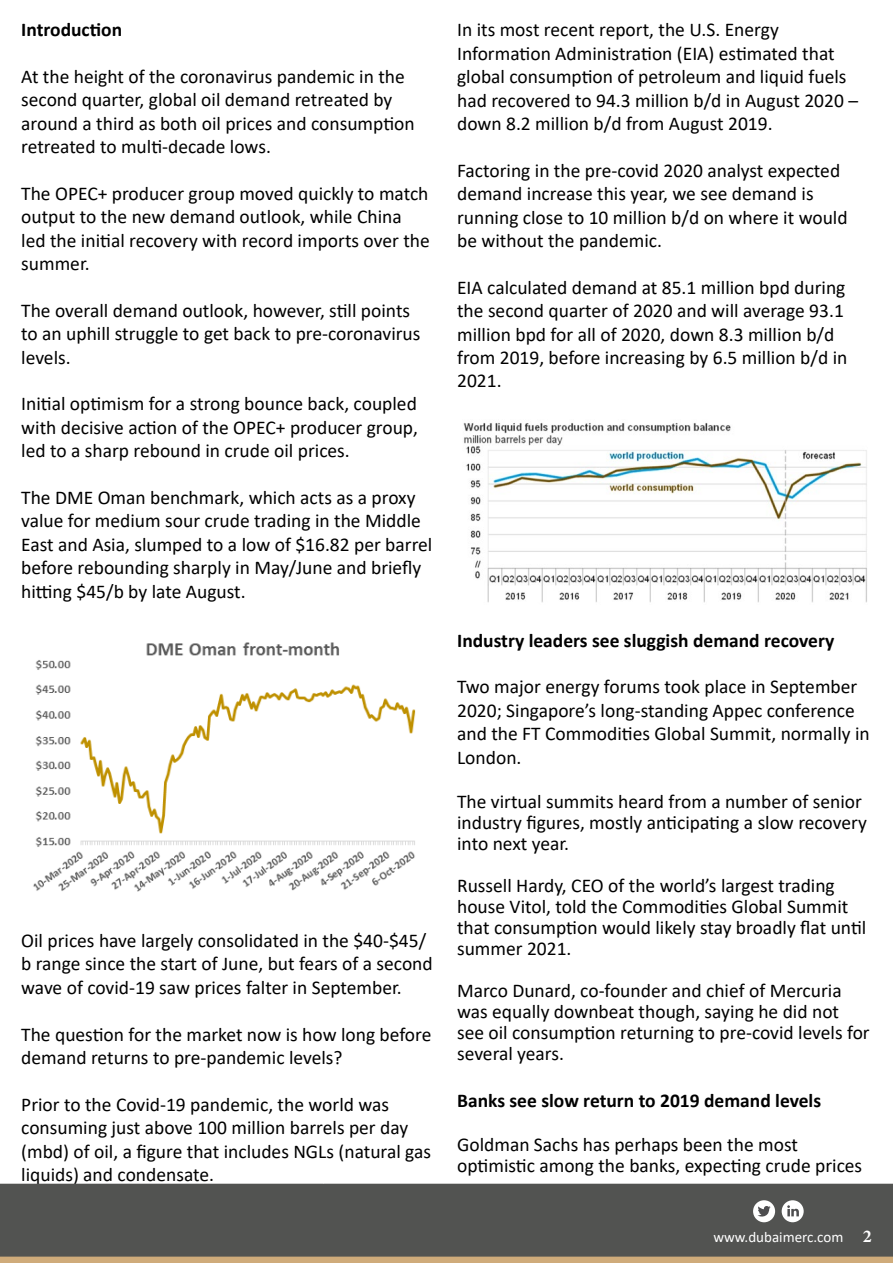
<style>
.page{position:relative;width:893px;height:1263px;background:#fff}
.page>*{position:absolute;margin:0;border:0;box-sizing:border-box;transform-origin:0 0}
.t1{font:19.5px/23.4px "Calibri";color:#000}
.t2{font:700 19.5px "Calibri";color:#000}
.t3{font:15px "Calibri";color:#fff}
.s1{font-family:"Minion Pro";font-weight:700;font-size:18px}
</style>
<div class="page">
<img style="left:33px;top:642px;width:383px;height:250px">
<img style="left:463px;top:423px;width:404px;height:180px">
<div style="left:0;top:1256px;width:893px;height:7px;background:#cfab7a"></div>
<div style="left:0;top:1183px;width:893px;height:73px;background:#525351"></div>
<div style="left:753px;top:1200px;width:22px;height:22px;background:#fff;border-radius:50%"></div>
<svg style="left:758px;top:1206px;width:12px;height:11px"></svg>
<div style="left:782px;top:1200px;width:22px;height:22px;background:#fff;border-radius:50%"></div>
<svg style="left:787px;top:1205px;width:12px;height:11px"></svg>
<p class="t2" style="left:21px;top:16px;width:102px">Introduction</p>
<p class="t1" style="left:21px;top:64px;width:395px">At the height of the coronavirus pandemic in the second quarter, global oil demand retreated by around a third as both oil prices and consumption retreated to multi-decade lows.</p>
<p class="t1" style="left:21px;top:181px;width:410px">The OPEC+ producer group moved quickly to match output to the new demand outlook, while China led the initial recovery with record imports over the summer.</p>
<p class="t1" style="left:21px;top:298px;width:401px">The overall demand outlook, however, still points to an uphill struggle to get back to pre-coronavirus levels.</p>
<p class="t1" style="left:21px;top:392px;width:398px;text-align:justify">Initial optimism for a strong bounce back, coupled with decisive action of the OPEC+ producer group, led to a sharp rebound in crude oil prices.</p>
<p class="t1" style="left:21px;top:485px;width:413px">The DME Oman benchmark, which acts as a proxy value for medium sour crude trading in the Middle East and Asia, slumped to a low of $16.82 per barrel before rebounding sharply in May/June and briefly hitting $45/b by late August.</p>
<p class="t1" style="left:21px;top:928px;width:413px">Oil prices have largely consolidated in the $40-$45/ b range since the start of June, but fears of a second wave of covid-19 saw prices falter in September.</p>
<p class="t1" style="left:21px;top:1022px;width:412px">The question for the market now is how long before demand returns to pre-pandemic levels?</p>
<p class="t1" style="left:21px;top:1092px;width:411px">Prior to the Covid-19 pandemic, the world was consuming just above 100 million barrels per day (mbd) of oil, a figure that includes NGLs (natural gas liquids) and condensate.</p>
<p class="t1" style="left:457px;top:18px;width:402px">In its most recent report, the U.S. Energy Information Administration (EIA) estimated that global consumption of petroleum and liquid fuels had recovered to 94.3 million b/d in August 2020 – down 8.2 million b/d from August 2019.</p>
<p class="t1" style="left:457px;top:158px;width:392px">Factoring in the pre-covid 2020 analyst expected demand increase this year, we see demand is running close to 10 million b/d on where it would be without the pandemic.</p>
<p class="t1" style="left:457px;top:275px;width:392px">EIA calculated demand at 85.1 million bpd during the second quarter of 2020 and will average 93.1 million bpd for all of 2020, down 8.3 million b/d from 2019, before increasing by 6.5 million b/d in 2021.</p>
<p class="t2" style="left:457px;top:626px;width:379px">Industry leaders see sluggish demand recovery</p>
<p class="t1" style="left:457px;top:675px;width:414px">Two major energy forums took place in September 2020; Singapore’s long-standing Appec conference and the FT Commodities Global Summit, normally in London.</p>
<p class="t1" style="left:457px;top:790px;width:411px;line-height:21px">The virtual summits heard from a number of senior industry figures, mostly anticipating a slow recovery into next year.</p>
<p class="t1" style="left:457px;top:874px;width:411px;line-height:21px">Russell Hardy, CEO of the world’s largest trading house Vitol, told the Commodities Global Summit that consumption would likely stay broadly flat until summer 2021.</p>
<p class="t1" style="left:457px;top:979px;width:414px;line-height:21px">Marco Dunard, co-founder and chief of Mercuria was equally downbeat though, saying he did not see oil consumption returning to pre-covid levels for several years.</p>
<p class="t2" style="left:457px;top:1086px;width:366px">Banks see slow return to 2019 demand levels</p>
<p class="t1" style="left:457px;top:1134px;width:407px;line-height:21px">Goldman Sachs has perhaps been the most optimistic among the banks, expecting crude prices</p>
<p class="t3" style="left:713px;top:1226px;width:160px">www.dubaimerc.com <span class="s1">2</span></p>
</div>
